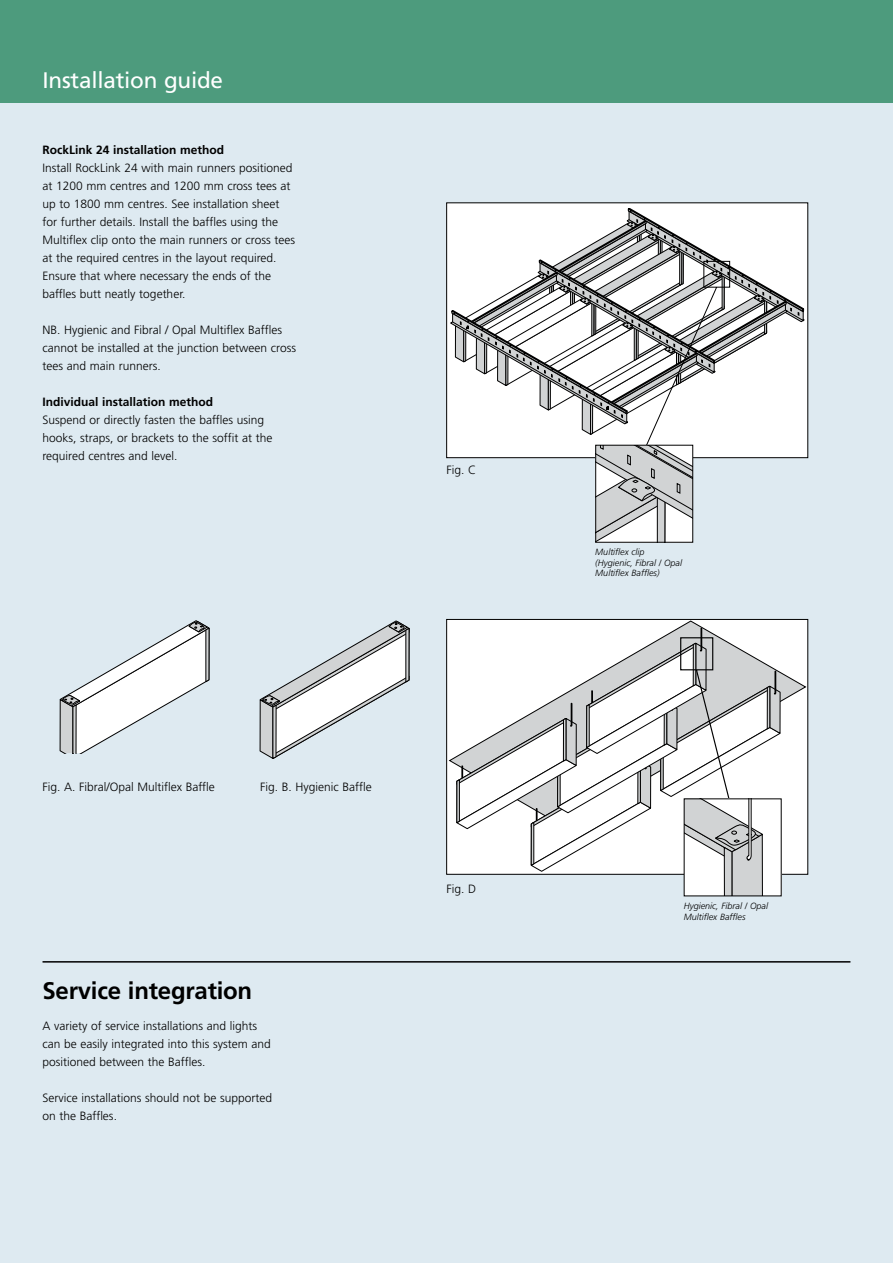
<style>
.page{position:relative;width:893px;height:1263px;background:#fff}
.page>*{position:absolute;margin:0;border:0;box-sizing:border-box;transform-origin:0 0}
.t1{font:700 24px "Frutiger";letter-spacing:-.01em;color:#000}
.t2{font:22.5px "Frutiger";letter-spacing:-.01em;color:#fff}
.t3{font:300 12px/18px "Frutiger";color:#000}
.t4{font:700 12px "Frutiger";color:#000}
.t5{font:italic 300 9px/10.5px "Frutiger";color:#000}
</style>
<div class="page">
<div style="left:0;top:101px;width:893px;height:1162px;background:#deeaf1"></div>
<div style="left:0;top:0;width:893px;height:102px;background:#4d9b7d"></div>
<div style="left:447px;top:203px;width:361px;height:255px;background:#fff"></div>
<div style="left:449px;top:621px;width:357px;height:206px;background:#fff"></div>
<svg style="left:450px;top:208px;width:354px;height:334px"></svg>
<div style="left:595px;top:445px;width:98px;height:98px;border:1px solid #000"></div>
<svg style="left:456px;top:627px;width:325px;height:269px;background:#e4e5e5"></svg>
<svg style="left:59px;top:620px;width:150px;height:133px"></svg>
<svg style="left:260px;top:621px;width:149px;height:137px"></svg>
<hr style="left:43px;top:961px;width:807px;height:1px;background:#000">
<h2 class="t2" style="left:43px;top:67px;width:182px">Installation guide</h2>
<p class="t4" style="left:43px;top:142px;width:183px">RockLink 24 installation method</p>
<p class="t3" style="left:43px;top:159px;width:254px">Install RockLink 24 with main runners positioned at 1200 mm centres and 1200 mm cross tees at up to 1800 mm centres. See installation sheet for further details. Install the baffles using the Multiflex clip onto the main runners or cross tees at the required centres in the layout required.<br>Ensure that where necessary the ends of the baffles butt neatly together.</p>
<p class="t3" style="left:43px;top:321px;width:255px">NB. Hygienic and Fibral / Opal Multiflex Baffles cannot be installed at the junction between cross tees and main runners.</p>
<p class="t4" style="left:43px;top:394px;width:172px">Individual installation method</p>
<p class="t3" style="left:43px;top:411px;width:231px">Suspend or directly fasten the baffles using hooks, straps, or brackets to the soffit at the required centres and level.</p>
<p class="t3" style="left:446px;top:461px;width:31px">Fig. C</p>
<p class="t3" style="left:43px;top:778px;width:174px">Fig. A. Fibral/Opal Multiflex Baffle</p>
<p class="t3" style="left:260px;top:778px;width:113px">Fig. B. Hygienic Baffle</p>
<h1 class="t1" style="left:43px;top:976px;width:211px">Service integration</h1>
<p class="t3" style="left:43px;top:1017px;width:230px">A variety of service installations and lights can be easily integrated into this system and positioned between the Baffles.</p>
<p class="t3" style="left:43px;top:1089px;width:231px">Service installations should not be supported on the Baffles.</p>
<p class="t3" style="left:446px;top:880px;width:31px">Fig. D</p>
<p class="t5" style="left:595px;top:547px;width:88px">Multiflex clip (Hygienic, Fibral / Opal<br>Multiflex Baffles)</p>
<p class="t5" style="left:684px;top:901px;width:86px">Hygienic, Fibral / Opal<br>Multiflex Baffles</p>
</div>
